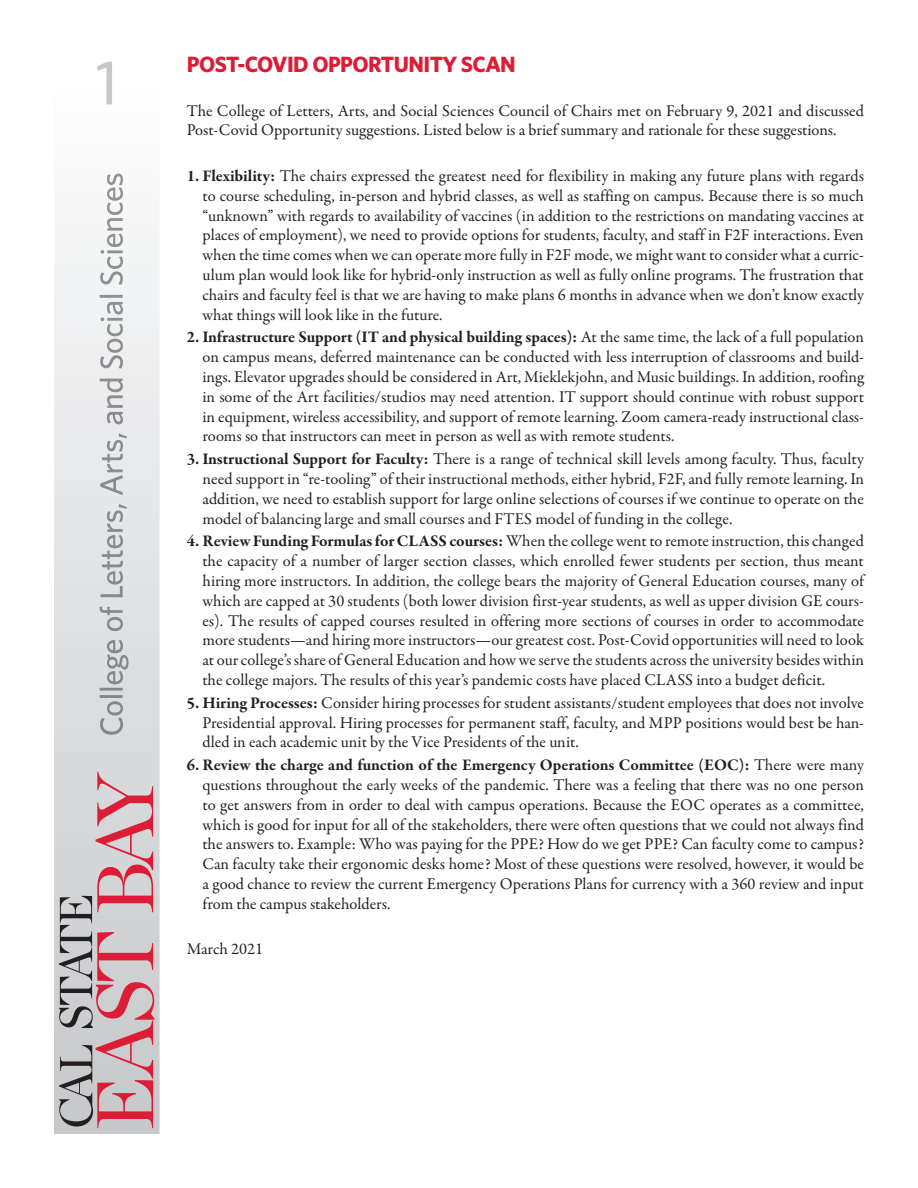
<style>
.page{position:relative;width:918px;height:1188px;background:#fff}
.page>*{position:absolute;margin:0;border:0;box-sizing:border-box;transform-origin:0 0}
.t1{font:500 63px "Whitney";color:#c7c8ca}
.t2{font:700 22.2px "Whitney";letter-spacing:-.025em;color:#dd1d35}
.t3{font:16.5px/19.8px "Garamond Premr Pro";color:#231f20;text-align:justify}
.s1{font-weight:700}
</style>
<div class="page">
<svg style="left:54px;top:173px;width:106px;height:961px"></svg>
<svg style="left:59px;top:772px;width:96px;height:356px;background:#c5a9ae"></svg>
<img style="left:99px;top:174px;width:30px;height:561px">
<p class="t1" style="left:96px;top:41px;width:24px">1</p>
<p class="t2" style="left:187px;top:49px;width:331px">POST-COVID OPPORTUNITY SCAN</p>
<p class="t3" style="left:187px;top:101px;width:679px">The College of Letters, Arts, and Social Sciences Council of Chairs met on February 9, 2021 and discussed<br>Post-Covid Opportunity suggestions. Listed below is a brief summary and rationale for these suggestions.</p>
<p class="t3" style="left:202px;top:166px;width:663px;text-indent:-16px"><span class="s1">1. Flexibility:</span> The chairs expressed the greatest need for flexibility in making any future plans with regards to course scheduling, in-person and hybrid classes, as well as staffing on campus. Because there is so much “unknown” with regards to availability of vaccines (in addition to the restrictions on mandating vaccines at places of employment), we need to provide options for students, faculty, and staff in F2F interactions. Even when the time comes when we can operate more fully in F2F mode, we might want to consider what a curric&shy;ulum plan would look like for hybrid-only instruction as well as fully online programs. The frustration that chairs and faculty feel is that we are having to make plans 6 months in advance when we don’t know exactly what things will look like in the future.</p>
<p class="t3" style="left:202px;top:328px;width:663px;text-indent:-16px"><span class="s1">2. Infrastructure Support (IT and physical building spaces):</span> At the same time, the lack of a full population on campus means, deferred maintenance can be conducted with less interruption of classrooms and build&shy;ings. Elevator upgrades should be considered in Art, Mieklekjohn, and Music buildings. In addition, roofing in some of the Art facilities/studios may need attention. IT support should continue with robust support in equipment, wireless accessibility, and support of remote learning. Zoom camera-ready instructional class&shy;rooms so that instructors can meet in person as well as with remote students.</p>
<p class="t3" style="left:202px;top:450px;width:663px;text-indent:-16px"><span class="s1">3. Instructional Support for Faculty:</span> There is a range of technical skill levels among faculty. Thus, faculty need support in “re-tooling” of their instructional methods, either hybrid, F2F, and fully remote learning. In addition, we need to establish support for large online selections of courses if we continue to operate on the model of balancing large and small courses and FTES model of funding in the college.</p>
<p class="t3" style="left:202px;top:532px;width:663px;text-indent:-16px"><span class="s1">4. Review Funding Formulas for CLASS courses:</span> When the college went to remote instruction, this changed the capacity of a number of larger section classes, which enrolled fewer students per section, thus meant hiring more instructors. In addition, the college bears the majority of General Education courses, many of which are capped at 30 students (both lower division first-year students, as well as upper division GE cours&shy;es). The results of capped courses resulted in offering more sections of courses in order to accommodate more students—and hiring more instructors—our greatest cost. Post-Covid opportunities will need to look at our college’s share of General Education and how we serve the students across the university besides within the college majors. The results of this year’s pandemic costs have placed CLASS into a budget deficit.</p>
<p class="t3" style="left:202px;top:693px;width:663px;text-indent:-16px"><span class="s1">5. Hiring Processes:</span> Consider hiring processes for student assistants/student employees that does not involve Presidential approval. Hiring processes for permanent staff, faculty, and MPP positions would best be han&shy;dled in each academic unit by the Vice Presidents of the unit.</p>
<p class="t3" style="left:202px;top:756px;width:663px;text-indent:-16px"><span class="s1">6. Review the charge and function of the Emergency Operations Committee (EOC):</span> There were many questions throughout the early weeks of the pandemic. There was a feeling that there was no one person to get answers from in order to deal with campus operations. Because the EOC operates as a committee, which is good for input for all of the stakeholders, there were often questions that we could not always find the answers to. Example: Who was paying for the PPE? How do we get PPE? Can faculty come to campus?<br>Can faculty take their ergonomic desks home? Most of these questions were resolved, however, it would be a good chance to review the current Emergency Operations Plans for currency with a 360 review and input from the campus stakeholders.</p>
<p class="t3" style="left:187px;top:940px;width:78px">March 2021</p>
</div>
